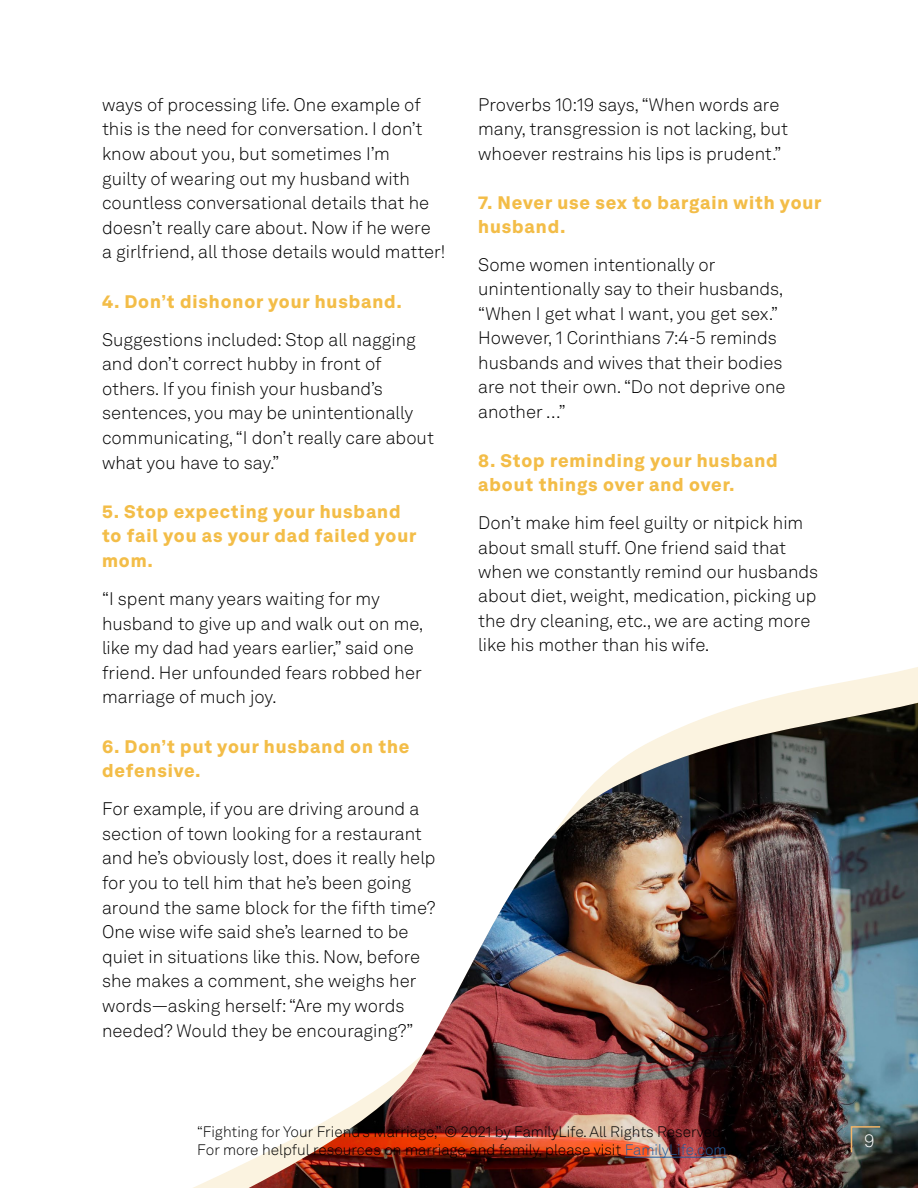
<style>
.page{position:relative;width:918px;height:1188px;background:#fff}
.page>*{position:absolute;margin:0;border:0;box-sizing:border-box;transform-origin:0 0}
.t1{font:300 18px/24.6px "Akkurat LL";color:#000}
.t2{font:900 18px/24.6px "Akkurat LL";letter-spacing:.05em;color:#f3bd48}
.t3{font:300 18px "Akkurat LL";color:#fff}
.t4{font:300 15px/18px "Akkurat LL";color:#000}
.s1{color:#215e9e}
</style>
<div class="page">
<svg style="left:193px;top:667px;width:725px;height:521px"></svg>
<img style="left:249px;top:703px;width:669px;height:485px">
<hr style="left:625px;top:1157px;width:102px;height:1px;background:#215e9e">
<svg style="left:850px;top:1125px;width:32px;height:29px"></svg>
<p class="t1" style="left:102px;top:92px;width:345px">ways of processing life. One example of this is the need for conversation. I don’t know about you, but sometimes I’m<br>guilty of wearing out my husband with countless conversational details that he doesn’t really care about. Now if he were<br>a girlfriend, all those details would matter!</p>
<p class="t2" style="left:102px;top:288px;width:302px">4. Don’t dishonor your husband.</p>
<p class="t1" style="left:102px;top:327px;width:333px">Suggestions included: Stop all nagging and don’t correct hubby in front of others. If you finish your husband’s sentences, you may be unintentionally communicating, “I don’t really care about what you have to say.”</p>
<p class="t2" style="left:102px;top:498px;width:316px">5. Stop expecting your husband to fail you as your dad failed your mom.</p>
<p class="t1" style="left:102px;top:586px;width:323px">“I spent many years waiting for my husband to give up and walk out on me, like my dad had years earlier,” said one friend. Her unfounded fears robbed her marriage of much joy.</p>
<p class="t2" style="left:102px;top:733px;width:309px">6. Don’t put your husband on the defensive.</p>
<p class="t1" style="left:102px;top:796px;width:335px">For example, if you are driving around a section of town looking for a restaurant and he’s obviously lost, does it really help for you to tell him that he’s been going around the same block for the fifth time?<br>One wise wife said she’s learned to be quiet in situations like this. Now, before she makes a comment, she weighs her words—asking herself: “Are my words needed? Would they be encouraging?”</p>
<p class="t1" style="left:478px;top:92px;width:311px">Proverbs 10:19 says, “When words are many, transgression is not lacking, but whoever restrains his lips is prudent.”</p>
<p class="t2" style="left:478px;top:189px;width:345px">7. Never use sex to bargain with your husband.</p>
<p class="t1" style="left:478px;top:252px;width:309px">Some women intentionally or unintentionally say to their husbands, “When I get what I want, you get sex.”<br>However, 1 Corinthians 7:4-5 reminds husbands and wives that their bodies are not their own. “Do not deprive one another …”</p>
<p class="t2" style="left:478px;top:447px;width:301px">8. Stop reminding your husband about things over and over.</p>
<p class="t1" style="left:478px;top:510px;width:341px">Don’t make him feel guilty or nitpick him about small stuff. One friend said that when we constantly remind our husbands about diet, weight, medication, picking up the dry cleaning, etc., we are acting more like his mother than his wife.</p>
<p class="t4" style="left:197px;top:1123px;width:535px">“Fighting for Your Friend’s Marriage,” © 2021 by FamilyLife. All Rights Reserved.<br>For more helpful resources on marriage and family, please visit <span class="s1">FamilyLife.com</span>.</p>
<p class="t3" style="left:864px;top:1129px;width:12px">9</p>
</div>
